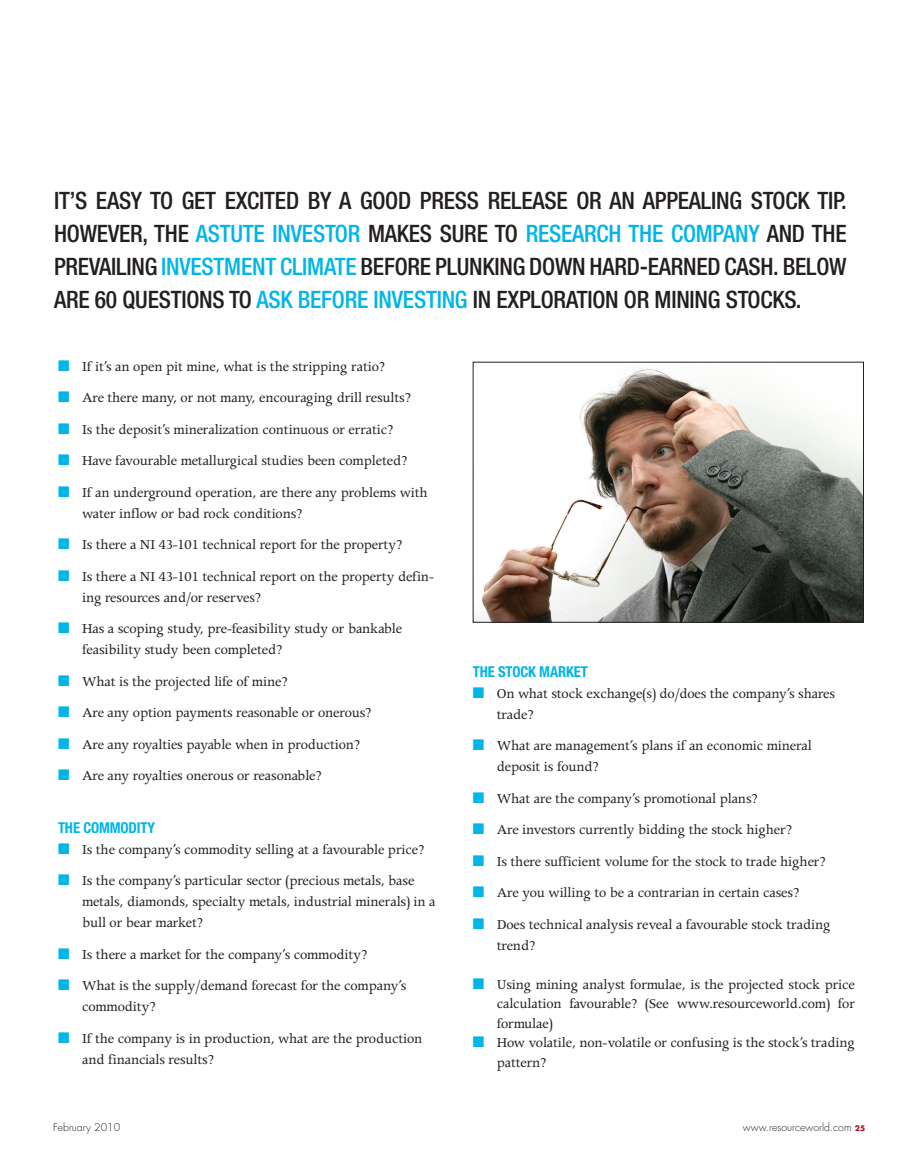
<style>
.page{position:relative;width:905px;height:1161px;background:#fff}
.page>*{position:absolute;margin:0;border:0;box-sizing:border-box;transform-origin:0 0}
.parahead{font:500 condensed 24px/33px "Helvetica Neue";letter-spacing:-.01em;color:#231f20;text-align:justify}
.new{font:15.3px/21px "Apollo";letter-spacing:-.01em;color:#231f20}
.editorial_no_indent{font:15.3px/19.5px "Apollo";letter-spacing:-.01em;color:#231f20;text-align:justify}
.parahead_blue{font:700 condensed 15px "Helvetica Neue";letter-spacing:-.01em;color:#00b5e7}
.t1{font:300 10.5px "Futura";color:#231f20}
.s1{color:#00b5e7}
.s2{font-weight:700;font-size:7.5px;color:#a21217}
</style>
<div class="page">
<img style="left:474px;top:366px;width:387px;height:255px">
<div style="left:472px;top:362px;width:391px;height:261px;border:1px solid #231f20"></div>
<p class="parahead" style="left:54px;top:183px;width:794px">IT’S EASY TO GET EXCITED BY A GOOD PRESS RELEASE OR AN APPEALING STOCK TIP.<br>HOWEVER, THE <span class="s1">ASTUTE INVESTOR</span> MAKES SURE TO <span class="s1">RESEARCH THE COMPANY</span> AND THE PREVAILING <span class="s1">INVESTMENT CLIMATE</span> BEFORE PLUNKING DOWN HARD-EARNED CASH. BELOW ARE 60 QUESTIONS TO <span class="s1">ASK BEFORE INVESTING</span> IN EXPLORATION OR MINING STOCKS.</p>
<p class="new" style="left:58px;top:356px;width:329px"><span class="s1">■</span> If it’s an open pit mine, what is the stripping ratio?</p>
<p class="new" style="left:58px;top:388px;width:354px"><span class="s1">■</span> Are there many, or not many, encouraging drill results?</p>
<p class="new" style="left:58px;top:419px;width:337px"><span class="s1">■</span> Is the deposit’s mineralization continuous or erratic?</p>
<p class="new" style="left:58px;top:451px;width:351px"><span class="s1">■</span> Have favourable metallurgical studies been completed?</p>
<p class="new" style="left:82px;top:482px;width:347px;text-indent:-24px"><span class="s1">■</span> If an underground operation, are there any problems with water inflow or bad rock conditions?</p>
<p class="new" style="left:58px;top:535px;width:346px"><span class="s1">■</span> Is there a NI 43-101 technical report for the property?</p>
<p class="new" style="left:82px;top:566px;width:353px;text-indent:-24px"><span class="s1">■</span> Is there a NI 43-101 technical report on the property defin&shy;ing resources and/or reserves?</p>
<p class="new" style="left:82px;top:619px;width:322px;text-indent:-24px"><span class="s1">■</span> Has a scoping study, pre-feasibility study or bankable feasibility study been completed?</p>
<p class="new" style="left:58px;top:671px;width:231px"><span class="s1">■</span> What is the projected life of mine?</p>
<p class="new" style="left:58px;top:703px;width:315px"><span class="s1">■</span> Are any option payments reasonable or onerous?</p>
<p class="new" style="left:58px;top:734px;width:304px"><span class="s1">■</span> Are any royalties payable when in production?</p>
<p class="new" style="left:58px;top:766px;width:265px"><span class="s1">■</span> Are any royalties onerous or reasonable?</p>
<p class="parahead_blue" style="left:58px;top:818px;width:98px">THE COMMODITY</p>
<p class="new" style="left:58px;top:839px;width:368px"><span class="s1">■</span> Is the company’s commodity selling at a favourable price?</p>
<p class="new" style="left:82px;top:870px;width:355px;text-indent:-24px"><span class="s1">■</span> Is the company’s particular sector (precious metals, base metals, diamonds, specialty metals, industrial minerals) in a bull or bear market?</p>
<p class="new" style="left:58px;top:944px;width:311px"><span class="s1">■</span> Is there a market for the company’s commodity?</p>
<p class="new" style="left:82px;top:975px;width:326px;text-indent:-24px"><span class="s1">■</span> What is the supply/demand forecast for the company’s commodity?</p>
<p class="new" style="left:82px;top:1028px;width:342px;text-indent:-24px"><span class="s1">■</span> If the company is in production, what are the production and financials results?</p>
<p class="parahead_blue" style="left:472px;top:662px;width:117px">THE STOCK MARKET</p>
<p class="new" style="left:496px;top:683px;width:340px;text-indent:-24px"><span class="s1">■</span> On what stock exchange(s) do/does the company’s shares trade?</p>
<p class="new" style="left:496px;top:735px;width:317px;text-indent:-24px"><span class="s1">■</span> What are management’s plans if an economic mineral deposit is found?</p>
<p class="new" style="left:472px;top:788px;width:287px"><span class="s1">■</span> What are the company’s promotional plans?</p>
<p class="new" style="left:472px;top:819px;width:321px"><span class="s1">■</span> Are investors currently bidding the stock higher?</p>
<p class="new" style="left:472px;top:851px;width:354px"><span class="s1">■</span> Is there sufficient volume for the stock to trade higher?</p>
<p class="new" style="left:472px;top:882px;width:328px"><span class="s1">■</span> Are you willing to be a contrarian in certain cases?</p>
<p class="new" style="left:496px;top:914px;width:335px;text-indent:-24px"><span class="s1">■</span> Does technical analysis reveal a favourable stock trading trend?</p>
<p class="editorial_no_indent" style="left:496px;top:975px;width:360px;text-indent:-24px"><span class="s1">■</span> Using mining analyst formulae, is the projected stock price calculation favourable? (See www.resourceworld.com) for formulae)</p>
<p class="editorial_no_indent" style="left:496px;top:1033px;width:360px;text-indent:-24px"><span class="s1">■</span> How volatile, non-volatile or confusing is the stock’s trading pattern?</p>
<p class="t1" style="left:53px;top:1121px;width:69px">February 2010</p>
<p class="t1" style="left:742px;top:1121px;width:124px">www.resourceworld.com <span class="s2">25</span></p>
</div>
